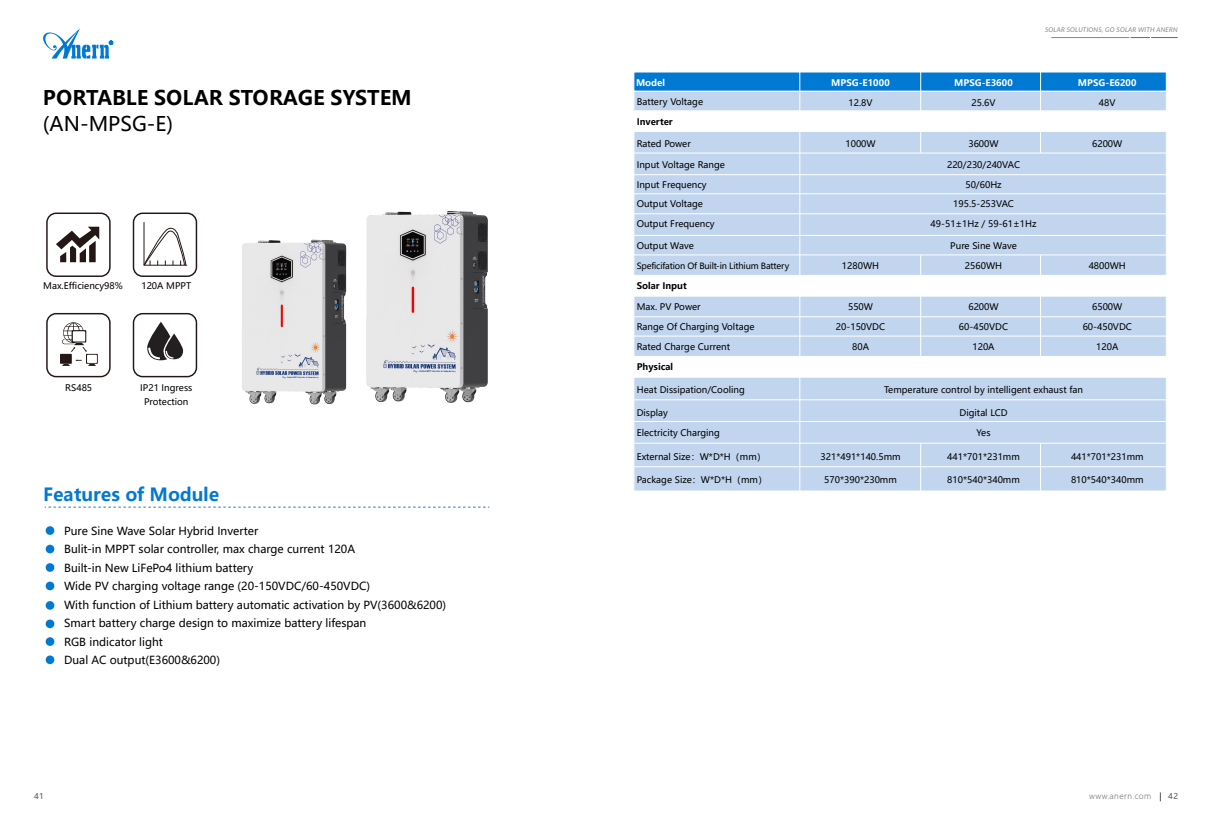
<style>
.page{position:relative;width:1208px;height:825px;background:#fff}
.page>*{position:absolute;margin:0;border:0;box-sizing:border-box;transform-origin:0 0}
.t1{font:700 20px "Microsoft Ya Hei";color:#000}
.t2{font:20px "Microsoft Ya Hei";color:#000}
.t3{font:700 18px "Microsoft Ya Hei";color:#0079d3}
.t4{font:11px/18.5px "Microsoft Ya Hei";color:#000}
.t5{font:9px/13.5px "Microsoft Ya Hei";color:#000;text-align:center}
.t6{font:700 9px "Microsoft Ya Hei";color:#fff}
.t7{font:700 9px "Microsoft Ya Hei";color:#000}
.t8{font:8.5px "Microsoft Ya Hei";letter-spacing:-.02em;color:#000}
.t9{font:300 8px "Microsoft Ya Hei";letter-spacing:.05em;color:#575757}
.t10{font:8px "Microsoft Ya Hei";color:#575757}
.t11{font:italic 6.5px "Lato";letter-spacing:.025em;color:#868686}
</style>
<div class="page">
<div style="left:634px;top:377px;width:532px;height:114px;background:#c1d5ee;border:1px solid #fff"></div>
<div style="left:634px;top:72px;width:532px;height:19px;background:#0079d3"></div>
<div style="left:634px;top:91px;width:532px;height:20px;background:#c1d5ee;border:1px solid #fff"></div>
<div style="left:634px;top:131px;width:532px;height:144px;background:#c1d5ee;border:1px solid #fff"></div>
<hr style="left:634px;top:153px;width:532px;height:1px;background:#fff">
<div style="left:634px;top:296px;width:532px;height:60px;background:#c1d5ee;border:1px solid #fff"></div>
<hr style="left:634px;top:316px;width:532px;height:1px;background:#fff">
<hr style="left:634px;top:174px;width:532px;height:1px;background:#fff">
<hr style="left:634px;top:193px;width:532px;height:1px;background:#fff">
<hr style="left:634px;top:213px;width:532px;height:1px;background:#fff">
<hr style="left:634px;top:235px;width:532px;height:1px;background:#fff">
<hr style="left:634px;top:255px;width:532px;height:1px;background:#fff">
<hr style="left:634px;top:91px;width:532px;height:1px;background:#fff">
<hr style="left:920px;top:72px;width:1px;height:81px;background:#fff">
<hr style="left:1040px;top:72px;width:1px;height:81px;background:#fff">
<hr style="left:920px;top:255px;width:1px;height:106px;background:#fff">
<hr style="left:1040px;top:255px;width:1px;height:106px;background:#fff">
<hr style="left:920px;top:443px;width:1px;height:48px;background:#fff">
<hr style="left:1040px;top:443px;width:1px;height:48px;background:#fff">
<hr style="left:799px;top:72px;width:1px;height:420px;background:#fff">
<div style="left:46px;top:213px;width:65px;height:64px;border:1px solid #231815;border-radius:9px"></div>
<svg style="left:56px;top:227px;width:43px;height:35px"></svg>
<div style="left:133px;top:213px;width:64px;height:64px;border:1px solid #231815;border-radius:9px"></div>
<svg style="left:143px;top:222px;width:16px;height:44px"></svg>
<div style="left:46px;top:313px;width:65px;height:64px;border:1px solid #231815;border-radius:9px"></div>
<svg style="left:60px;top:322px;width:38px;height:44px"></svg>
<div style="left:133px;top:313px;width:64px;height:64px;border:1px solid #231815;border-radius:9px"></div>
<svg style="left:147px;top:324px;width:12px;height:36px"></svg>
<div style="left:46px;top:526px;width:8px;height:9px;background:#0079d3;border-radius:50%"></div>
<div style="left:46px;top:545px;width:8px;height:8px;background:#0079d3;border-radius:50%"></div>
<div style="left:46px;top:563px;width:8px;height:9px;background:#0079d3;border-radius:50%"></div>
<div style="left:46px;top:582px;width:8px;height:8px;background:#0079d3;border-radius:50%"></div>
<div style="left:46px;top:601px;width:8px;height:9px;background:#0079d3;border-radius:50%"></div>
<div style="left:46px;top:619px;width:8px;height:9px;background:#0079d3;border-radius:50%"></div>
<div style="left:46px;top:637px;width:8px;height:9px;background:#0079d3;border-radius:50%"></div>
<div style="left:46px;top:655px;width:8px;height:9px;background:#0079d3;border-radius:50%"></div>
<svg style="left:45px;top:507px;width:444px;height:1px"></svg>
<svg style="left:43px;top:29px;width:70px;height:30px"></svg>
<hr style="left:1051px;top:37px;width:78px;height:1px;background:#868686">
<svg style="left:1130px;top:37px;width:47px;height:1px"></svg>
<hr style="left:634px;top:336px;width:532px;height:1px;background:#fff">
<hr style="left:634px;top:400px;width:532px;height:1px;background:#fff">
<hr style="left:634px;top:421px;width:532px;height:1px;background:#fff">
<hr style="left:634px;top:443px;width:532px;height:1px;background:#fff">
<hr style="left:634px;top:466px;width:532px;height:1px;background:#fff">
<img style="left:159px;top:220px;width:110px;height:184px">
<img style="left:269px;top:211px;width:219px;height:194px">
<h1 class="t1" style="left:43px;top:84px;width:370px">PORTABLE SOLAR STORAGE SYSTEM</h1>
<h1 class="t2" style="left:43px;top:110px;width:132px">(AN-MPSG-E)</h1>
<p class="t5" style="left:43px;top:279px;width:81px">Max.Efficiency98%</p>
<p class="t5" style="left:141px;top:279px;width:51px">120A MPPT</p>
<p class="t5" style="left:65px;top:381px;width:28px">RS485</p>
<p class="t5" style="left:140px;top:381px;width:54px">IP21 Ingress<br>Protection</p>
<h2 class="t3" style="left:43px;top:482px;width:178px">Features of Module</h2>
<p class="t4" style="left:64px;top:521px;width:383px">Pure Sine Wave Solar Hybrid Inverter<br>Bulit-in MPPT solar controller, max charge current 120A<br>Built-in New LiFePo4 lithium battery<br>Wide PV charging voltage range (20-150VDC/60-450VDC)<br>With function of Lithium battery automatic activation by PV(3600&amp;6200)<br>Smart battery charge design to maximize battery lifespan<br>RGB indicator light<br>Dual AC output(E3600&amp;6200)</p>
<p class="t11" style="left:1045px;top:25px;width:134px">SOLAR SOLUTIONS, GO SOLAR WITH ANERN</p>
<p class="t6" style="left:636px;top:76px;width:31px">Model</p>
<p class="t5" style="left:637px;top:95px;width:68px">Battery Voltage</p>
<p class="t5" style="left:637px;top:137px;width:56px">Rated Power</p>
<p class="t5" style="left:845px;top:137px;width:32px">1000W</p>
<p class="t5" style="left:968px;top:137px;width:32px">3600W</p>
<p class="t5" style="left:637px;top:158px;width:90px">Input Voltage Range</p>
<p class="t5" style="left:947px;top:158px;width:74px">220/230/240VAC</p>
<p class="t5" style="left:637px;top:177px;width:71px">Input Frequency</p>
<p class="t5" style="left:965px;top:177px;width:38px">50/60Hz</p>
<p class="t5" style="left:637px;top:197px;width:68px">Output Voltage</p>
<p class="t5" style="left:953px;top:197px;width:62px">195.5-253VAC</p>
<p class="t5" style="left:637px;top:217px;width:79px">Output Frequency</p>
<p class="t5" style="left:930px;top:217px;width:107px">49-51±1Hz / 59-61±1Hz</p>
<p class="t5" style="left:637px;top:238px;width:59px">Output Wave</p>
<p class="t5" style="left:950px;top:238px;width:68px">Pure Sine Wave</p>
<p class="t8" style="left:636px;top:260px;width:154px">Speficifation Of Built-in Lithium Battery</p>
<p class="t5" style="left:842px;top:259px;width:39px">1280WH</p>
<p class="t5" style="left:965px;top:259px;width:39px">2560WH</p>
<p class="t5" style="left:1088px;top:259px;width:39px">4800WH</p>
<p class="t6" style="left:831px;top:77px;width:60px">MPSG-E1000</p>
<p class="t6" style="left:954px;top:77px;width:60px">MPSG-E3600</p>
<p class="t6" style="left:1078px;top:77px;width:60px">MPSG-E6200</p>
<p class="t5" style="left:848px;top:96px;width:26px">12.8V</p>
<p class="t5" style="left:971px;top:96px;width:26px">25.6V</p>
<p class="t5" style="left:1099px;top:96px;width:18px">48V</p>
<p class="t7" style="left:637px;top:116px;width:38px">Inverter</p>
<p class="t5" style="left:1092px;top:137px;width:32px">6200W</p>
<p class="t7" style="left:636px;top:280px;width:52px">Solar Input</p>
<p class="t5" style="left:637px;top:300px;width:65px">Max. PV Power</p>
<p class="t5" style="left:848px;top:300px;width:26px">550W</p>
<p class="t5" style="left:968px;top:300px;width:32px">6200W</p>
<p class="t5" style="left:1092px;top:300px;width:32px">6500W</p>
<p class="t5" style="left:637px;top:320px;width:119px">Range Of Charging Voltage</p>
<p class="t5" style="left:836px;top:320px;width:51px">20-150VDC</p>
<p class="t5" style="left:959px;top:320px;width:51px">60-450VDC</p>
<p class="t5" style="left:1082px;top:320px;width:51px">60-450VDC</p>
<p class="t5" style="left:636px;top:339px;width:95px">Rated Charge Current</p>
<p class="t5" style="left:636px;top:383px;width:110px">Heat Dissipation/Cooling</p>
<p class="t5" style="left:884px;top:383px;width:200px">Temperature control by intelligent exhaust fan</p>
<p class="t5" style="left:636px;top:405px;width:33px">Display</p>
<p class="t5" style="left:959px;top:405px;width:49px">Digital LCD</p>
<p class="t5" style="left:636px;top:426px;width:85px">Electricity Charging</p>
<p class="t5" style="left:976px;top:426px;width:15px">Yes</p>
<p class="t5" style="left:636px;top:450px;width:131px">External Size：W*D*H（mm）</p>
<p class="t5" style="left:820px;top:450px;width:81px">321*491*140.5mm</p>
<p class="t5" style="left:947px;top:450px;width:74px">441*701*231mm</p>
<p class="t5" style="left:1071px;top:450px;width:74px">441*701*231mm</p>
<p class="t5" style="left:636px;top:473px;width:132px">Package Size：W*D*H（mm）</p>
<p class="t5" style="left:824px;top:473px;width:74px">570*390*230mm</p>
<p class="t5" style="left:947px;top:473px;width:74px">810*540*340mm</p>
<p class="t5" style="left:1071px;top:473px;width:74px">810*540*340mm</p>
<p class="t5" style="left:852px;top:339px;width:18px">80A</p>
<p class="t5" style="left:972px;top:339px;width:24px">120A</p>
<p class="t5" style="left:1096px;top:339px;width:24px">120A</p>
<p class="t7" style="left:636px;top:361px;width:38px">Physical</p>
<p class="t10" style="left:34px;top:791px;width:11px">41</p>
<p class="t9" style="left:1089px;top:791px;width:64px">www.anern.com</p>
<p class="t10" style="left:1168px;top:791px;width:11px">42</p>
</div>
